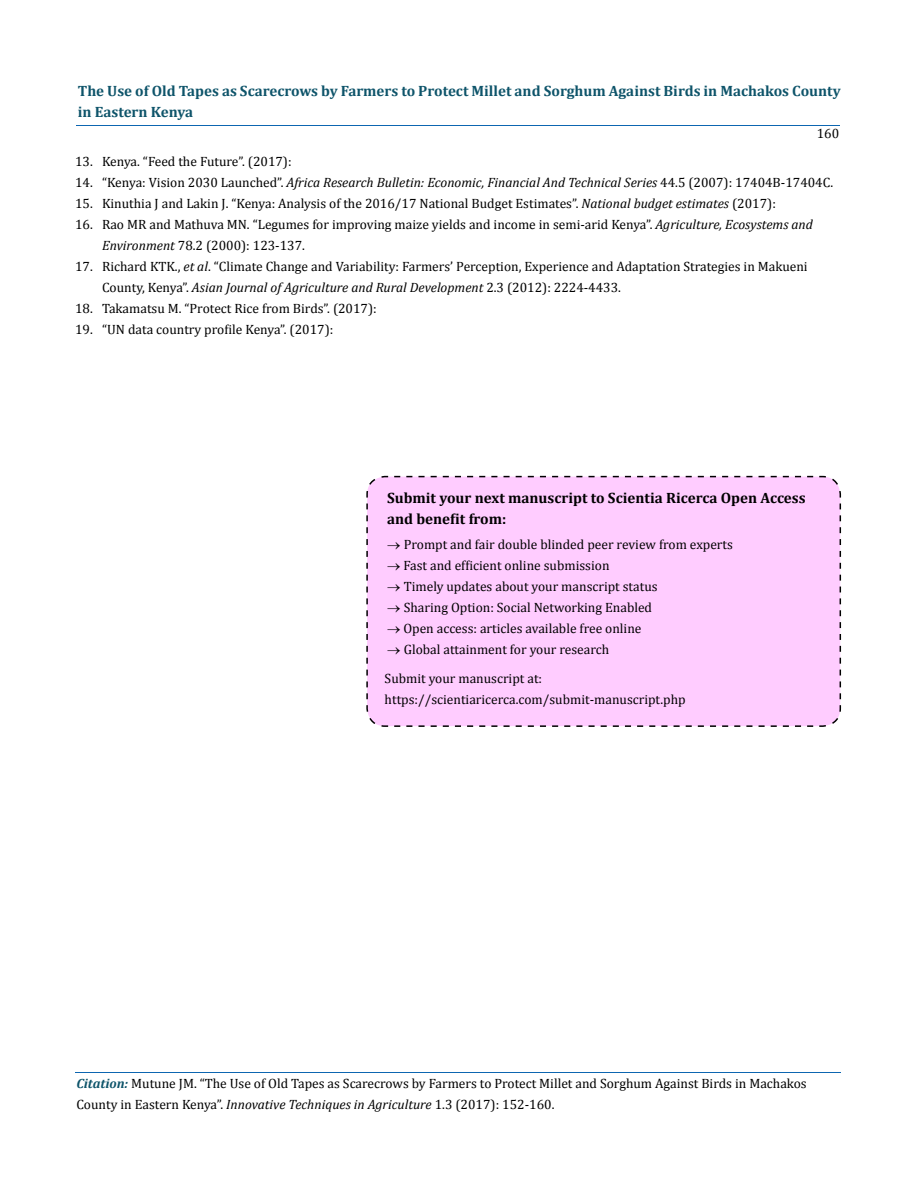
<style>
.page{position:relative;width:917px;height:1190px;background:#fff}
.page>*{position:absolute;margin:0;border:0;box-sizing:border-box;transform-origin:0 0}
.t1{font:700 15px/21px "Cambria";color:#0e546a}
.t2{font:700 15px/21px "Cambria";color:#000}
.t3{font:13.5px/21px "Cambria";color:#000}
.t4{font:italic 13.5px "Cambria";color:#000}
.s1{font-style:normal}
.s2{font-style:italic}
.s3{font-weight:700;font-style:italic;font-size:13.35px;color:#0e546a}
</style>
<div class="page">
<hr style="left:76px;top:125px;width:764px;height:1px;background:#0d66b1">
<hr style="left:75px;top:1072px;width:765px;height:1px;background:#0d66b1">
<div style="left:366px;top:475px;width:475px;height:252px;background:#fcf"></div>
<p class="t1" style="left:78px;top:80px;width:764px">The Use of Old Tapes as Scarecrows by Farmers to Protect Millet and Sorghum Against Birds in Machakos County in Eastern Kenya</p>
<p class="t3" style="left:75px;top:151px;width:218px">13. Kenya. “Feed the Future”. (2017):</p>
<p class="t4" style="left:75px;top:174px;width:759px"><span class="s1">14. “Kenya: Vision 2030 Launched”.</span> Africa Research Bulletin: Economic, Financial And Technical Series <span class="s1">44.5 (2007): 17404B-17404C.</span></p>
<p class="t3" style="left:75px;top:193px;width:702px">15. Kinuthia J and Lakin J. “Kenya: Analysis of the 2016/17 National Budget Estimates”. <span class="s2">National budget estimates</span> (2017):</p>
<p class="t3" style="left:102px;top:214px;width:712px;text-indent:-27px">16. Rao MR and Mathuva MN. “Legumes for improving maize yields and income in semi-arid Kenya”. <span class="s2">Agriculture, Ecosystems and<br>Environment</span> 78.2 (2000): 123-137.</p>
<p class="t3" style="left:102px;top:256px;width:707px;text-indent:-27px">17. Richard KTK., <span class="s2">et al</span>. “Climate Change and Variability: Farmers’ Perception, Experience and Adaptation Strategies in Makueni<br>County, Kenya”. <span class="s2">Asian Journal of Agriculture and Rural Development</span> 2.3 (2012): 2224-4433.</p>
<p class="t3" style="left:75px;top:298px;width:303px">18. Takamatsu M. “Protect Rice from Birds”. (2017):</p>
<p class="t3" style="left:75px;top:319px;width:260px">19. “UN data country profile Kenya”. (2017):</p>
<p class="t3" style="left:816px;top:123px;width:24px">160</p>
<p class="t2" style="left:387px;top:486px;width:420px">Submit your next manuscript to Scientia Ricerca Open Access and benefit from:</p>
<p class="t3" style="left:387px;top:533px;width:347px">→ Prompt and fair double blinded peer review from experts</p>
<p class="t3" style="left:387px;top:554px;width:224px">→ Fast and efficient online submission</p>
<p class="t3" style="left:387px;top:575px;width:272px">→ Timely updates about your manscript status</p>
<p class="t3" style="left:387px;top:596px;width:266px">→ Sharing Option: Social Networking Enabled</p>
<p class="t3" style="left:387px;top:617px;width:256px">→ Open access: articles available free online</p>
<p class="t3" style="left:384px;top:634px;width:226px;line-height:29.4px">→ Global attainment for your research<br>Submit your manuscript at:</p>
<p class="t3" style="left:384px;top:689px;width:302px">https://scientiaricerca.com/submit-manuscript.php</p>
<p class="t3" style="left:76px;top:1072px;width:732px"><span class="s3">Citation:</span> Mutune JM. “The Use of Old Tapes as Scarecrows by Farmers to Protect Millet and Sorghum Against Birds in Machakos<br>County in Eastern Kenya”. <span class="s2">Innovative Techniques in Agriculture</span> 1.3 (2017): 152-160.</p>
</div>
